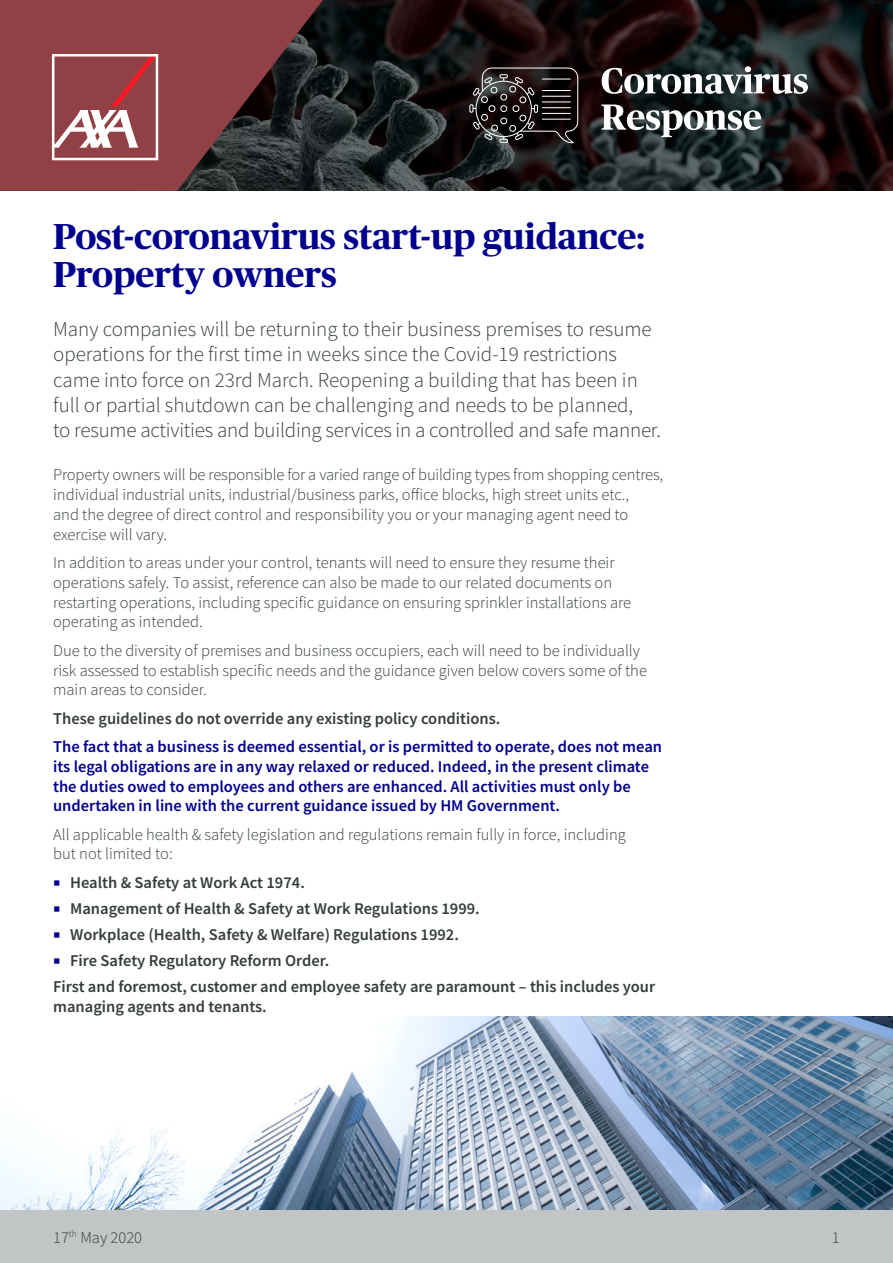
<style>
.page{position:relative;width:893px;height:1263px;background:#fff}
.page>*{position:absolute;margin:0;border:0;box-sizing:border-box;transform-origin:0 0}
._1_-_A4_-_TITLE_-_Pa{font:700 36px "Publico Headline";color:#00008f}
._2_-_A4_-_INTRO_-_14{font:300 21px/25.2px "Source Sans Pro";color:#343c3d}
._4_-_A4_-_COPY_-_11p{font:300 16.5px/19.8px "Source Sans Pro";color:#343c3d}
._4_-_A4_-_COPY_-_11p-2{font:600 16.5px/19.8px "Source Sans Pro";color:#343c3d}
._4_-_A4_-_COPY_-_11p-3{font:600 16.5px/19.8px "Source Sans Pro";color:#00008f}
.s1{color:#00008f}
</style>
<div class="page">
<div style="left:0;top:1210px;width:893px;height:53px;background:#c2c5c5"></div>
<img style="left:323px;top:0;width:570px;height:191px">
<svg style="left:0;top:0;width:323px;height:191px;fill:#914146"></svg>
<svg style="left:52px;top:54px;width:106px;height:106px"></svg>
<svg style="left:602px;top:66px;width:206px;height:28px"></svg>
<svg style="left:601px;top:105px;width:160px;height:32px"></svg>
<svg style="left:469px;top:67px;width:110px;height:77px"></svg>
<img style="left:0;top:1017px;width:893px;height:193px">
<p class="_1_-_A4_-_TITLE_-_Pa" style="left:53px;top:211px;width:593px">Post-coronavirus start-up guidance:</p>
<p class="_1_-_A4_-_TITLE_-_Pa" style="left:53px;top:248px;width:285px">Property owners</p>
<p class="_2_-_A4_-_INTRO_-_14" style="left:53px;top:317px;width:609px">Many companies will be returning to their business premises to resume operations for the first time in weeks since the Covid-19 restrictions came into force on 23rd March. Reopening a building that has been in full or partial shutdown can be challenging and needs to be planned,<br>to resume activities and building services in a controlled and safe manner.</p>
<p class="_4_-_A4_-_COPY_-_11p" style="left:53px;top:465px;width:611px">Property owners will be responsible for a varied range of building types from shopping centres, individual industrial units, industrial/business parks, office blocks, high street units etc.,<br>and the degree of direct control and responsibility you or your managing agent need to exercise will vary.</p>
<p class="_4_-_A4_-_COPY_-_11p" style="left:53px;top:553px;width:580px">In addition to areas under your control, tenants will need to ensure they resume their operations safely. To assist, reference can also be made to our related documents on restarting operations, including specific guidance on ensuring sprinkler installations are operating as intended.</p>
<p class="_4_-_A4_-_COPY_-_11p" style="left:53px;top:640px;width:595px">Due to the diversity of premises and business occupiers, each will need to be individually risk assessed to establish specific needs and the guidance given below covers some of the main areas to consider.</p>
<p class="_4_-_A4_-_COPY_-_11p-2" style="left:53px;top:708px;width:449px">These guidelines do not override any existing policy conditions.</p>
<p class="_4_-_A4_-_COPY_-_11p-3" style="left:53px;top:736px;width:610px">The fact that a business is deemed essential, or is permitted to operate, does not mean its legal obligations are in any way relaxed or reduced. Indeed, in the present climate the duties owed to employees and others are enhanced. All activities must only be undertaken in line with the current guidance issued by HM Government.</p>
<p class="_4_-_A4_-_COPY_-_11p" style="left:53px;top:824px;width:574px">All applicable health &amp; safety legislation and regulations remain fully in force, including but not limited to:</p>
<p class="_4_-_A4_-_COPY_-_11p-2" style="left:53px;top:872px;width:253px"><span class="s1">○</span> Health &amp; Safety at Work Act 1974.</p>
<p class="_4_-_A4_-_COPY_-_11p-2" style="left:53px;top:898px;width:428px"><span class="s1">○</span> Management of Health &amp; Safety at Work Regulations 1999.</p>
<p class="_4_-_A4_-_COPY_-_11p-2" style="left:53px;top:924px;width:407px"><span class="s1">○</span> Workplace (Health, Safety &amp; Welfare) Regulations 1992.</p>
<p class="_4_-_A4_-_COPY_-_11p-2" style="left:53px;top:951px;width:278px"><span class="s1">○</span> Fire Safety Regulatory Reform Order.</p>
<p class="_4_-_A4_-_COPY_-_11p-2" style="left:53px;top:977px;width:604px">First and foremost, customer and employee safety are paramount – this includes your managing agents and tenants.</p>
<p class="_4_-_A4_-_COPY_-_11p" style="left:53px;top:1227px;width:91px">17<sup>th</sup> May 2020</p>
<p class="_4_-_A4_-_COPY_-_11p" style="left:832px;top:1227px;width:9px">1</p>
</div>
